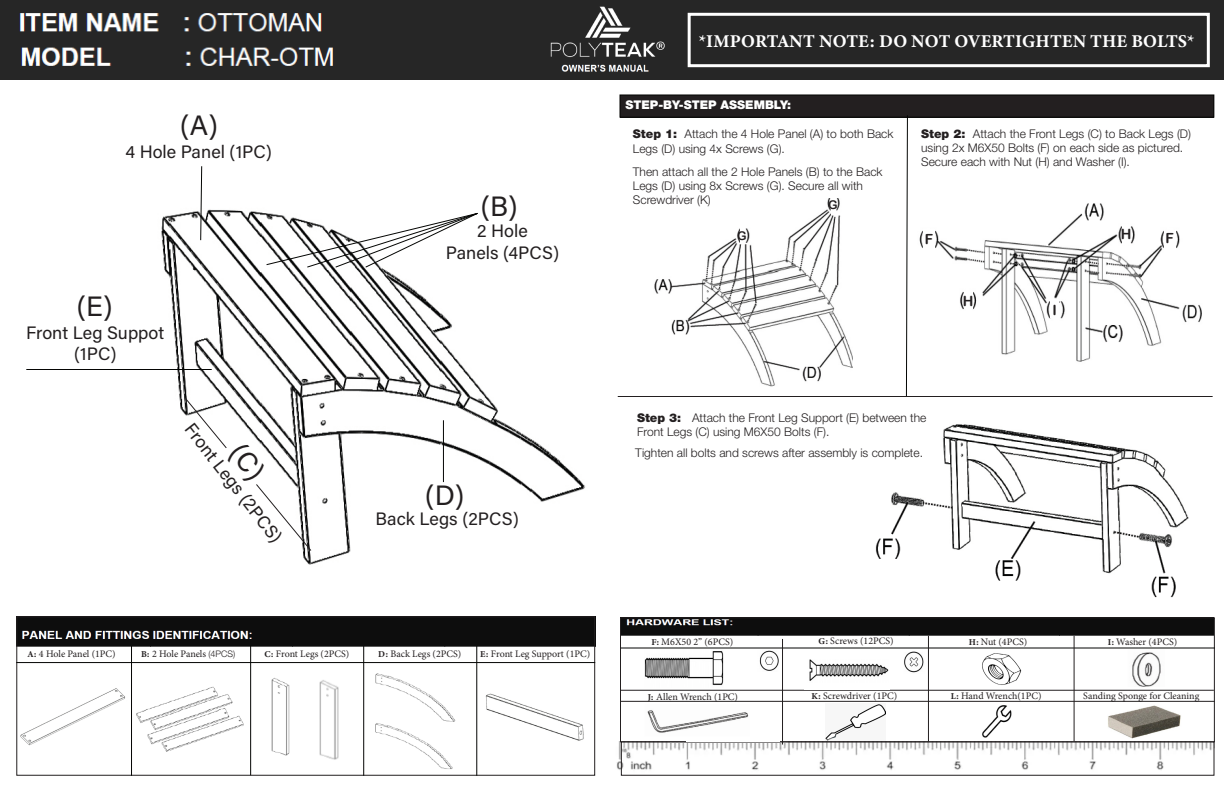
<style>
.page{position:relative;width:1224px;height:792px;background:#fff}
.page>*{position:absolute;margin:0;border:0;box-sizing:border-box;transform-origin:0 0}
.t1{font:28px "Acumin Variable Concept";color:#231f20}
.t2{font:18px/21.6px "Acumin Variable Concept";color:#231f20;text-align:center}
.t3{font:18px "Minion Variable Concept";letter-spacing:.005em;color:#fff}
.t4{font:14px "Arial Rounded MT Bold";color:#231f20}
.t5{font:300 12px/14.4px "Helvetica Neue LT Std";color:#231f20}
.t6{font:900 12px "Helvetica Neue";color:#fff}
.t7{font:12px "Arial Rounded MT Bold";color:#231f20}
.t8{font:10px "Minion Pro";color:#231f20}
.s1{font-family:"Helvetica Neue";font-weight:900}
.s2{font-family:"Minion Variable Concept";font-size:9px}
.s3{font-family:"Helvetica Neue LT Std";font-weight:300;font-size:9px}
</style>
<div class="page">
<img style="left:375px;top:723px;width:78px;height:46px">
<img style="left:18px;top:618px;width:575px;height:28px">
<img style="left:161px;top:209px;width:425px;height:356px">
<img style="left:654px;top:199px;width:199px;height:188px">
<img style="left:919px;top:203px;width:283px;height:159px">
<div style="left:0;top:0;width:1224px;height:80px;background:#262626"></div>
<img style="left:550px;top:6px;width:115px;height:66px">
<div style="left:620px;top:95px;width:594px;height:22px;background:#231f20"></div>
<div style="left:620px;top:94px;width:594px;height:24px;border:1px solid #040503"></div>
<img style="left:616px;top:741px;width:597px;height:35px">
<img style="left:19px;top:13px;width:315px;height:53px">
<img style="left:622px;top:619px;width:591px;height:17px">
<div style="left:620px;top:617px;width:595px;height:125px;border:1px solid #231f20"></div>
<hr style="left:620px;top:701px;width:595px;height:1px;background:#231f20">
<hr style="left:621px;top:690px;width:593px;height:1px;background:#231f20">
<img style="left:759px;top:650px;width:19px;height:21px">
<img style="left:644px;top:651px;width:80px;height:35px">
<img style="left:1132px;top:652px;width:29px;height:35px">
<img style="left:825px;top:704px;width:61px;height:36px">
<div style="left:16px;top:616px;width:579px;height:160px;border:1px solid #231f20"></div>
<hr style="left:618px;top:396px;width:595px;height:1px;background:#231f20">
<hr style="left:443px;top:420px;width:1px;height:62px;background:#040503">
<svg style="left:200px;top:166px;width:3px;height:75px"></svg>
<svg style="left:265px;top:212px;width:214px;height:56px"></svg>
<img style="left:1108px;top:705px;width:73px;height:34px">
<div style="left:621px;top:741px;width:594px;height:35px;border:1px solid #231f20"></div>
<hr style="left:621px;top:648px;width:594px;height:1px;background:#040503">
<svg style="left:906px;top:115px;width:2px;height:281px"></svg>
<img style="left:875px;top:424px;width:314px;height:174px">
<hr style="left:26px;top:369px;width:186px;height:1px;background:#040503">
<hr style="left:16px;top:662px;width:579px;height:1px;background:#040503">
<hr style="left:131px;top:646px;width:1px;height:130px;background:#040503">
<hr style="left:250px;top:646px;width:1px;height:129px;background:#040503">
<hr style="left:363px;top:646px;width:1px;height:130px;background:#040503">
<hr style="left:476px;top:646px;width:1px;height:130px;background:#040503">
<img style="left:20px;top:688px;width:105px;height:58px">
<img style="left:136px;top:686px;width:108px;height:66px">
<img style="left:271px;top:678px;width:68px;height:82px">
<img style="left:485px;top:693px;width:99px;height:48px">
<img style="left:809px;top:659px;width:79px;height:22px">
<hr style="left:741px;top:227px;width:4px;height:17px;background:#fff">
<hr style="left:831px;top:197px;width:4px;height:17px;background:#fff">
<div style="left:924px;top:229px;width:11px;height:21px;background:#fff"></div>
<div style="left:1164px;top:230px;width:12px;height:21px;background:#fff"></div>
<div style="left:1050px;top:300px;width:9px;height:18px;background:#fff"></div>
<div style="left:1122px;top:225px;width:8px;height:20px;background:#fff"></div>
<div style="left:964px;top:292px;width:8px;height:17px;background:#fff"></div>
<div style="left:686px;top:703px;width:94px;height:38px;background:#fff"></div>
<img style="left:647px;top:710px;width:102px;height:23px">
<hr style="left:782px;top:639px;width:1px;height:106px;background:#231f20">
<hr style="left:1074px;top:636px;width:1px;height:105px;background:#231f20">
<hr style="left:928px;top:636px;width:1px;height:105px;background:#231f20">
<img style="left:904px;top:651px;width:20px;height:22px">
<img style="left:982px;top:706px;width:30px;height:32px">
<img style="left:375px;top:673px;width:81px;height:49px">
<div style="left:688px;top:13px;width:522px;height:54px;border:3px solid #fff"></div>
<img style="left:982px;top:653px;width:40px;height:32px">
<svg style="left:185px;top:398px;width:127px;height:154px"></svg>
<p class="t1" style="left:180px;top:106px;width:39px">(A)</p>
<p class="t2" style="left:125px;top:140px;width:148px">4 Hole Panel (1PC)</p>
<p class="t1" style="left:77px;top:287px;width:37px">(E)</p>
<p class="t2" style="left:26px;top:321px;width:140px">Front Leg Suppot (1PC)</p>
<p class="t2" style="left:198px;top:418px;width:147px;rotate:52deg">Front Legs (2PCS)</p>
<p class="t1" style="left:481px;top:187px;width:38px">(B)</p>
<p class="t2" style="left:477px;top:219px;width:52px">2 Hole</p>
<p class="t2" style="left:446px;top:241px;width:115px">Panels (4PCS)</p>
<p class="t1" style="left:425px;top:476px;width:41px">(D)</p>
<p class="t2" style="left:376px;top:507px;width:145px">Back Legs (2PCS)</p>
<p class="t3" style="left:699px;top:29px;width:497px">*IMPORTANT NOTE: DO NOT OVERTIGHTEN THE BOLTS*</p>
<p class="t6" style="left:625px;top:98px;width:167px">STEP-BY-STEP ASSEMBLY:</p>
<p class="t5" style="left:633px;top:127px;width:262px"><span class="s1">Step 1:</span> Attach the 4 Hole Panel (A) to both Back<br>Legs (D) using 4x Screws (G).</p>
<p class="t5" style="left:633px;top:164px;width:251px">Then attach all the 2 Hole Panels (B) to the Back<br>Legs (D) using 8x Screws (G). Secure all with<br>Screwdriver (K)</p>
<p class="t7" style="left:828px;top:197px;width:11px">G</p>
<p class="t7" style="left:737px;top:229px;width:11px">G</p>
<p class="t5" style="left:921px;top:126px;width:271px"><span class="s1">Step 2:</span> Attach the Front Legs (C) to Back Legs (D)</p>
<p class="t5" style="left:921px;top:140px;width:264px">using 2x M6X50 Bolts (F) on each side as pictured.</p>
<p class="t5" style="left:921px;top:155px;width:210px">Secure each with Nut (H) and Washer (I).</p>
<p class="t4" style="left:1121px;top:226px;width:12px">H</p>
<p class="t4" style="left:925px;top:231px;width:10px">F</p>
<p class="t4" style="left:1165px;top:230px;width:10px">F</p>
<p class="t4" style="left:963px;top:292px;width:12px">H</p>
<p class="t4" style="left:1053px;top:301px;width:6px">I</p>
<p class="t5" style="left:637px;top:410px;width:291px"><span class="s1">Step 3:</span> Attach the Front Leg Support (E) between the<br>Front Legs (C) using M6X50 Bolts (F).</p>
<p class="t5" style="left:635px;top:445px;width:289px">Tighten all bolts and screws after assembly is complete.</p>
<p class="t8" style="left:28px;top:647px;width:89px"><span class="s2">A:</span> 4 Hole Panel (1PC)</p>
<p class="t8" style="left:141px;top:647px;width:96px"><span class="s2">B:</span> 2 Hole Panels <span class="s3">(4PCS)</span></p>
<p class="t8" style="left:264px;top:647px;width:86px"><span class="s2">C:</span> Front Legs (2PCS)</p>
<p class="t8" style="left:378px;top:647px;width:85px"><span class="s2">D:</span> Back Legs (2PCS)</p>
<p class="t8" style="left:480px;top:647px;width:112px"><span class="s2">E:</span> Front Leg Support (1PC)</p>
<p class="t8" style="left:651px;top:635px;width:83px"><span class="s2">F:</span> M6X50 2” (6PCS)</p>
<p class="t8" style="left:819px;top:634px;width:77px"><span class="s2">G:</span> Screws (12PCS)</p>
<p class="t8" style="left:969px;top:635px;width:60px"><span class="s2">H:</span> Nut (4PCS)</p>
<p class="t8" style="left:1108px;top:635px;width:71px"><span class="s2">I:</span> Washer (4PCS)</p>
<p class="t8" style="left:648px;top:690px;width:92px"><span class="s2">J:</span> Allen Wrench (1PC)</p>
<p class="t8" style="left:812px;top:690px;width:87px"><span class="s2">K:</span> Screwdriver (1PC)</p>
<p class="t8" style="left:1083px;top:689px;width:118px">Sanding Sponge for Cleaning</p>
<p class="t8" style="left:951px;top:689px;width:92px"><span class="s2">L:</span> Hand Wrench(1PC)</p>
</div>
